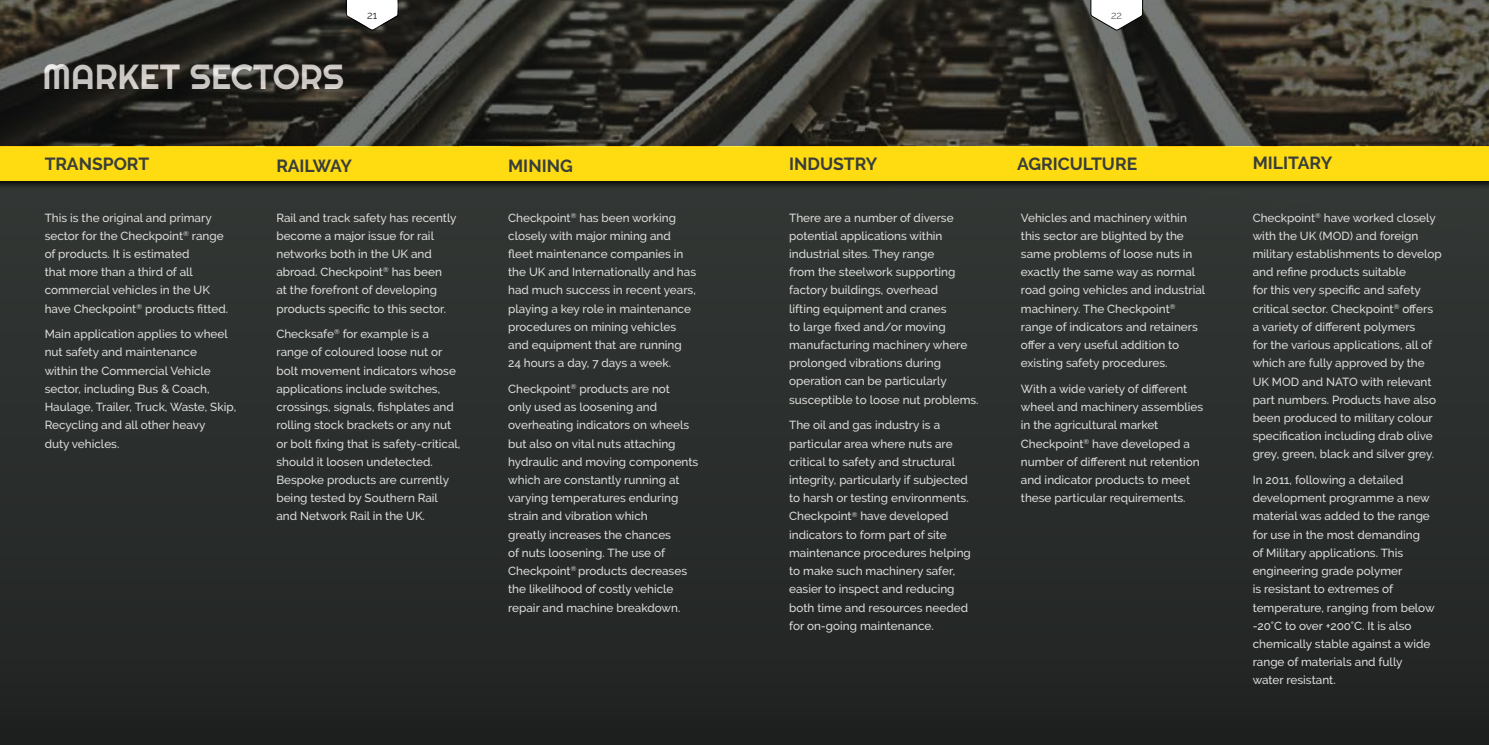
<style>
.page{position:relative;width:1489px;height:745px;background:#fff}
.page>*{position:absolute;margin:0;border:0;box-sizing:border-box;transform-origin:0 0}
.t1{font:35px "Righteous";color:#dedddc}
.t2{font:700 17.5px "Raleway";color:#393e3b}
.t3{font:700 17.5px "Raleway";letter-spacing:-.035em;color:#393e3b}
.t4{font:500 11.72px/18.2px "Raleway";color:#dedddc}
.t5{font:300 10.85px "Raleway";color:#393e3b}
</style>
<div class="page">
<div style="left:0;top:0;width:1488px;height:744px;background:#2a2d2c"></div>
<div style="left:0;top:144px;width:1488px;height:46px;background:#000;opacity:.75"></div>
<div style="left:0;top:146px;width:1488px;height:35px;background:#ffdc12"></div>
<img style="left:0;top:0;width:1488px;height:146px">
<svg style="left:1090px;top:0;width:52px;height:30px;background:#c8c8c7"></svg>
<h1 class="t1" style="left:42px;top:55px;width:303px">MARKET SECTORS</h1>
<p class="t5" style="left:367px;top:8px;width:11px">21</p>
<p class="t5" style="left:1111px;top:8px;width:12px">22</p>
<h2 class="t2" style="left:45px;top:154px;width:106px">TRANSPORT</h2>
<h2 class="t3" style="left:276px;top:155px;width:77px">RAILWAY</h2>
<h2 class="t2" style="left:508px;top:156px;width:66px">MINING</h2>
<h2 class="t2" style="left:789px;top:154px;width:90px">INDUSTRY</h2>
<h2 class="t2" style="left:1017px;top:154px;width:122px">AGRICULTURE</h2>
<h2 class="t2" style="left:1252px;top:153px;width:81px">MILITARY</h2>
<p class="t4" style="left:45px;top:208px;width:185px">This is the original and primary sector for the Checkpoint<sup>®</sup> range of products. It is estimated<br>that more than a third of all commercial vehicles in the UK have Checkpoint<sup>®</sup> products fitted.</p>
<p class="t4" style="left:45px;top:325px;width:193px">Main application applies to wheel nut safety and maintenance<br>within the Commercial Vehicle sector, including Bus &amp; Coach,<br>Haulage, Trailer, Truck, Waste, Skip,<br>Recycling and all other heavy<br>duty vehicles.</p>
<p class="t4" style="left:276px;top:208px;width:182px">Rail and track safety has recently become a major issue for rail networks both in the UK and abroad. Checkpoint<sup>®</sup> has been<br>at the forefront of developing products specific to this sector.</p>
<p class="t4" style="left:276px;top:325px;width:185px">Checksafe<sup>®</sup> for example is a range of coloured loose nut or bolt movement indicators whose applications include switches, crossings, signals, fishplates and rolling stock brackets or any nut or bolt fixing that is safety-critical, should it loosen undetected.<br>Bespoke products are currently being tested by Southern Rail and Network Rail in the UK.</p>
<p class="t4" style="left:508px;top:208px;width:189px">Checkpoint<sup>®</sup> has been working closely with major mining and fleet maintenance companies in the UK and Internationally and has had much success in recent years, playing a key role in maintenance procedures on mining vehicles and equipment that are running<br>24 hours a day, 7 days a week.</p>
<p class="t4" style="left:508px;top:379px;width:192px">Checkpoint<sup>®</sup> products are not<br>only used as loosening and overheating indicators on wheels but also on vital nuts attaching hydraulic and moving components which are constantly running at varying temperatures enduring strain and vibration which<br>greatly increases the chances<br>of nuts loosening. The use of<br>Checkpoint<sup>®</sup> products decreases the likelihood of costly vehicle repair and machine breakdown.</p>
<p class="t4" style="left:789px;top:208px;width:191px">There are a number of diverse potential applications within industrial sites. They range<br>from the steelwork supporting factory buildings, overhead<br>lifting equipment and cranes<br>to large fixed and/or moving manufacturing machinery where prolonged vibrations during operation can be particularly susceptible to loose nut problems.</p>
<p class="t4" style="left:789px;top:416px;width:183px">The oil and gas industry is a particular area where nuts are critical to safety and structural integrity, particularly if subjected to harsh or testing environments.<br>Checkpoint<sup>®</sup> have developed indicators to form part of site maintenance procedures helping to make such machinery safer, easier to inspect and reducing both time and resources needed for on-going maintenance.</p>
<p class="t4" style="left:1020px;top:208px;width:186px">Vehicles and machinery within this sector are blighted by the same problems of loose nuts in exactly the same way as normal road going vehicles and industrial machinery. The Checkpoint<sup>® </sup>range of indicators and retainers offer a very useful addition to existing safety procedures.</p>
<p class="t4" style="left:1020px;top:379px;width:184px">With a wide variety of different wheel and machinery assemblies in the agricultural market<br>Checkpoint<sup>®</sup> have developed a number of different nut retention and indicator products to meet these particular requirements.</p>
<p class="t4" style="left:1252px;top:208px;width:190px">Checkpoint<sup>®</sup> have worked closely with the UK (MOD) and foreign military establishments to develop and refine products suitable<br>for this very specific and safety critical sector. Checkpoint<sup>®</sup> offers a variety of different polymers<br>for the various applications, all of which are fully approved by the UK MOD and NATO with relevant part numbers. Products have also been produced to military colour specification including drab olive grey, green, black and silver grey.</p>
<p class="t4" style="left:1252px;top:470px;width:183px">In 2011, following a detailed development programme a new material was added to the range for use in the most demanding<br>of Military applications. This engineering grade polymer<br>is resistant to extremes of temperature, ranging from below -20°C to over +200°C. It is also chemically stable against a wide range of materials and fully water resistant.</p>
</div>
